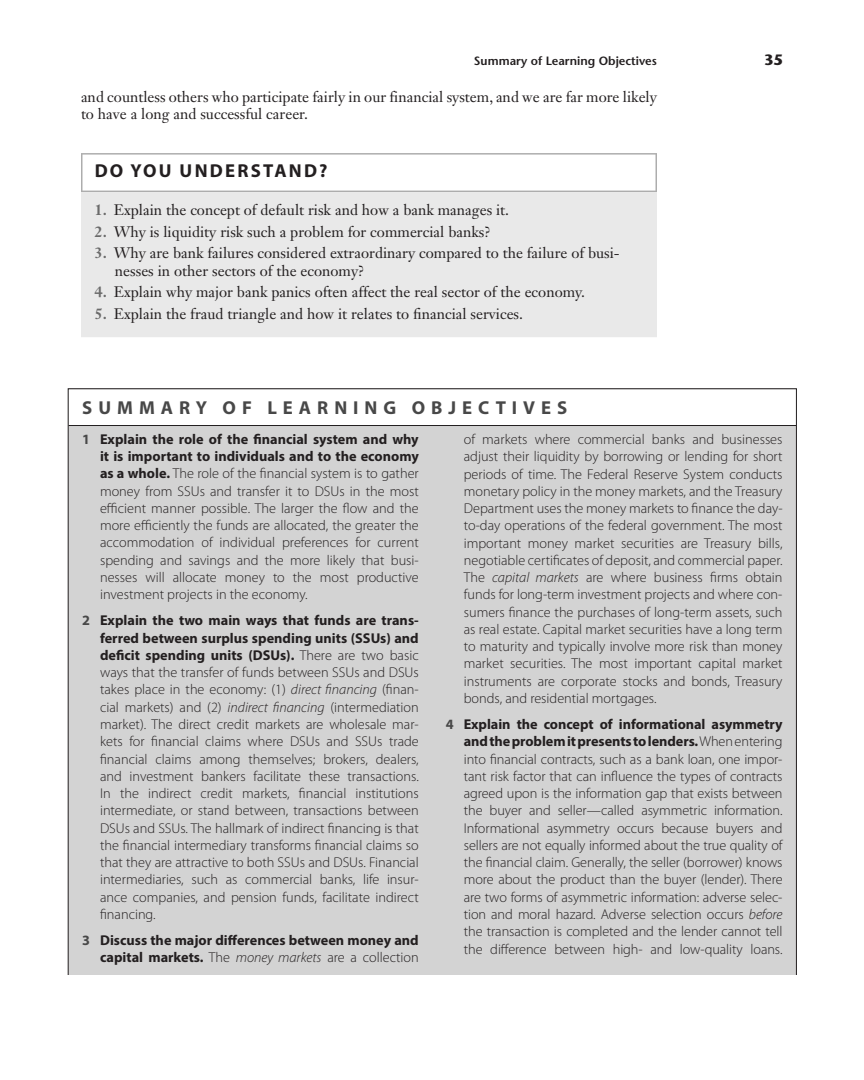
<style>
.page{position:relative;width:864px;height:1080px;background:#fff}
.page>*{position:absolute;margin:0;border:0;box-sizing:border-box;transform-origin:0 0}
.t1{font:700 18.75px "Myriad Pro";letter-spacing:.32em;color:#484848}
.t2{font:700 18.75px "Myriad Pro";letter-spacing:.12em;color:#231f20}
.t3{font:15px/17.2px "Janson Text LT Std";color:#231f20}
.t4{font:700 15px "Stone Sans Std";color:#231f20}
.t5{font:300 14.25px/17.2px "Myriad Pro";color:#231f20;text-align:justify}
.t6{font:700 14.25px/17.2px "Myriad Pro";color:#231f20;text-align:right}
.t7{font:600 12px "Stone Sans Std";color:#231f20}
.s1{font-weight:700;color:#6b6b6b}
.s2{font-weight:700;color:#484848}
.s3{font-weight:700}
.s4{font-style:italic}
.s5{color:#484848}
.s6{font-weight:300}
.s7{font-weight:300;font-style:italic}
</style>
<div class="page">
<div style="left:81px;top:153px;width:576px;height:39px;background:#d0d0d0"></div>
<div style="left:82px;top:155px;width:574px;height:36px;background:#fff"></div>
<div style="left:81px;top:192px;width:576px;height:28px;background:#e9e9e9"></div>
<div style="left:81px;top:219px;width:576px;height:23px;background:#e9e9e9"></div>
<div style="left:81px;top:237px;width:576px;height:45px;background:#e9e9e9"></div>
<div style="left:81px;top:280px;width:576px;height:23px;background:#e9e9e9"></div>
<div style="left:81px;top:302px;width:576px;height:35px;background:#e9e9e9"></div>
<div style="left:68px;top:389px;width:728px;height:595px;background:#d3d3d3"></div>
<div style="left:69px;top:389px;width:727px;height:37px;background:#fff"></div>
<hr style="left:69px;top:425px;width:727px;height:1px;background:#231f20">
<div style="left:60px;top:975px;width:764px;height:31px;background:#fff"></div>
<p class="t7" style="left:474px;top:54px;width:185px">Summary of Learning Objectives</p>
<p class="t4" style="left:764px;top:51px;width:20px">35</p>
<p class="t3" style="left:81px;top:88px;width:578px">and countless others who participate fairly in our financial system, and we are far more likely to have a long and successful career.</p>
<h1 class="t2" style="left:95px;top:158px;width:234px">DO YOU UNDERSTAND?</h1>
<p class="t3" style="left:94px;top:201px;width:416px"><span class="s1">1.</span> Explain the concept of default risk and how a bank manages it.</p>
<p class="t3" style="left:94px;top:223px;width:398px"><span class="s1">2.</span> Why is liquidity risk such a problem for commercial banks?</p>
<p class="t3" style="left:115px;top:245px;width:506px;text-indent:-20px"><span class="s1">3.</span> Why are bank failures considered extraordinary compared to the failure of busi&shy;nesses in other sectors of the economy?</p>
<p class="t3" style="left:94px;top:284px;width:492px"><span class="s1">4.</span> Explain why major bank panics often affect the real sector of the economy.</p>
<p class="t3" style="left:94px;top:305px;width:430px"><span class="s1">5.</span> Explain the fraud triangle and how it relates to financial services.</p>
<h1 class="t1" style="left:82px;top:395px;width:487px">SUMMARY OF LEARNING OBJECTIVES</h1>
<p class="t5" style="left:100px;top:430px;width:320px;text-indent:-18px"><span class="s2">1</span> <span class="s3">Explain the role of the financial system and why it is important to individuals and to the economy as a whole.</span> The role of the financial system is to gather money from SSUs and transfer it to DSUs in the most efficient manner possible. The larger the flow and the more efficiently the funds are allocated, the greater the accommodation of individual preferences for current spending and savings and the more likely that busi&shy;nesses will allocate money to the most productive investment projects in the economy.</p>
<p class="t5" style="left:100px;top:612px;width:320px;text-indent:-18px"><span class="s2">2</span> <span class="s3">Explain the two main ways that funds are trans&shy;ferred between surplus spending units (SSUs) and deficit spending units (DSUs).</span> There are two basic ways that the transfer of funds between SSUs and DSUs takes place in the economy: (1) <span class="s4">direct financing</span> (finan&shy;cial markets) and (2) <span class="s4">indirect financing</span> (intermediation market). The direct credit markets are wholesale mar&shy;kets for financial claims where DSUs and SSUs trade financial claims among themselves; brokers, dealers, and investment bankers facilitate these transactions.<br>In the indirect credit markets, financial institutions intermediate, or stand between, transactions between DSUs and SSUs. The hallmark of indirect financing is that the financial intermediary transforms financial claims so that they are attractive to both SSUs and DSUs. Financial intermediaries, such as commercial banks, life insur&shy;ance companies, and pension funds, facilitate indirect financing.</p>
<p class="t6" style="left:82px;top:931px;width:338px"><span class="s5">3</span> Discuss the major differences between money and capital markets. <span class="s6">The</span> <span class="s7">money markets</span> <span class="s6">are a collection</span></p>
<p class="t5" style="left:464px;top:431px;width:320px">of markets where commercial banks and businesses adjust their liquidity by borrowing or lending for short periods of time. The Federal Reserve System conducts monetary policy in the money markets, and the Treasury Department uses the money markets to finance the day‐ to‐day operations of the federal government. The most important money market securities are Treasury bills, negotiable certificates of deposit, and commercial paper.<br>The <span class="s4">capital markets</span> are where business firms obtain funds for long‐term investment projects and where con&shy;sumers finance the purchases of long‐term assets, such as real estate. Capital market securities have a long term to maturity and typically involve more risk than money market securities. The most important capital market instruments are corporate stocks and bonds, Treasury bonds, and residential mortgages.</p>
<p class="t5" style="left:464px;top:716px;width:320px;text-indent:-18px"><span class="s2">4</span> <span class="s3">Explain the concept of informational asymmetry and the problem it presents to lenders.</span> When entering into financial contracts, such as a bank loan, one impor&shy;tant risk factor that can influence the types of contracts agreed upon is the information gap that exists between the buyer and seller—called asymmetric information.<br>Informational asymmetry occurs because buyers and sellers are not equally informed about the true quality of the financial claim. Generally, the seller (borrower) knows more about the product than the buyer (lender). There are two forms of asymmetric information: adverse selec&shy;tion and moral hazard. Adverse selection occurs <span class="s4">before </span>the transaction is completed and the lender cannot tell the difference between high‐ and low‐quality loans.</p>
</div>
